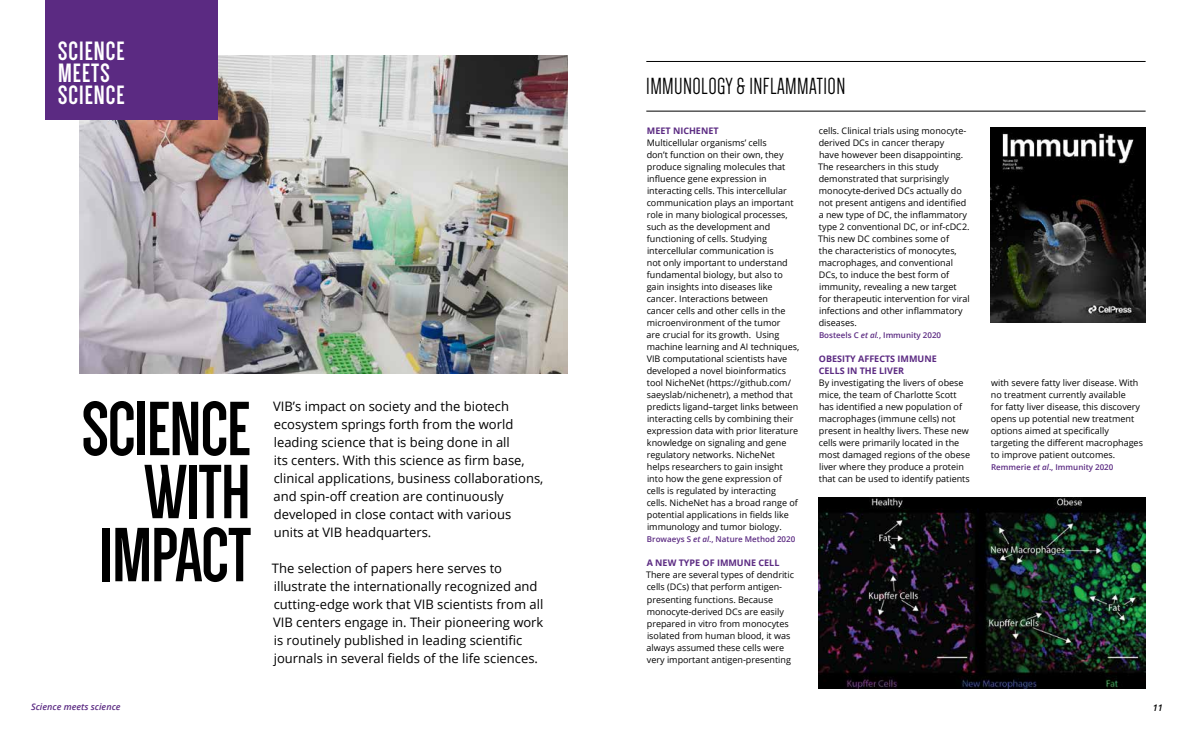
<style>
.page{position:relative;width:1191px;height:738px;background:#fff}
.page>*{position:absolute;margin:0;border:0;box-sizing:border-box;transform-origin:0 0}
.t1{font:700 79px/63px "Dense";letter-spacing:-.01em;color:#000;text-align:right}
.t2{font:700 27.3px/21.8px "Dense";letter-spacing:.04em;color:#fff}
.t3{font:24px "Dense";letter-spacing:.015em;color:#000}
.t4{font:13px/18px "Open Sans";color:#000}
.t5{font:9px/12px "Open Sans";color:#000}
.t6{font:700 9px/12px "Open Sans";color:#5b2a82}
.t7{font:italic 600 9px "Open Sans";color:#5b2a82}
.t8{font:italic 600 9px "Open Sans";color:#000}
.t9{font:600 8px "Open Sans";color:#5b2a82}
.s1{font-style:italic}
</style>
<div class="page">
<img style="left:80px;top:55px;width:487px;height:318px">
<div style="left:45px;top:0;width:172px;height:119px;background:#5b2a82"></div>
<img style="left:990px;top:127px;width:155px;height:195px">
<img style="left:818px;top:497px;width:327px;height:191px">
<hr style="left:646px;top:61px;width:499px;height:1px;background:#000">
<hr style="left:646px;top:111px;width:499px;height:1px;background:#000">
<h2 class="t2" style="left:58px;top:41px;width:68px">SCIENCE<br>MEETS<br>SCIENCE</h2>
<h1 class="t1" style="left:82px;top:398px;width:171px">SCIENCE<br>WITH<br>IMPACT</h1>
<p class="t4" style="left:273px;top:396px;width:272px">VIB’s impact on society and the biotech ecosystem springs forth from the world leading science that is being done in all<br>its centers. With this science as firm base, clinical applications, business collaborations, and spin-off creation are continuously developed in close contact with various units at VIB headquarters.</p>
<p class="t4" style="left:272px;top:558px;width:273px">The selection of papers here serves to illustrate the internationally recognized and cutting-edge work that VIB scientists from all VIB centers engage in. Their pioneering work is routinely published in leading scientific journals in several fields of the life sciences.</p>
<h3 class="t3" style="left:646px;top:74px;width:201px">IMMUNOLOGY &amp; INFLAMMATION</h3>
<p class="t6" style="left:647px;top:124px;width:73px">MEET NICHENET</p>
<p class="t5" style="left:646px;top:136px;width:154px">Multicellular organisms’ cells<br>don’t function on their own, they produce signaling molecules that influence gene expression in interacting cells. This intercellular communication plays an important role in many biological processes, such as the development and functioning of cells. Studying intercellular communication is<br>not only important to understand fundamental biology, but also to gain insights into diseases like cancer. Interactions between<br>cancer cells and other cells in the microenvironment of the tumor<br>are crucial for its growth. Using machine learning and AI techniques, VIB computational scientists have developed a novel bioinformatics tool NicheNet (https://github.com/ saeyslab/nichenetr), a method that predicts ligand–target links between interacting cells by combining their expression data with prior literature knowledge on signaling and gene regulatory networks. NicheNet helps researchers to gain insight into how the gene expression of cells is regulated by interacting<br>cells. NicheNet has a broad range of potential applications in fields like immunology and tumor biology.</p>
<p class="t9" style="left:647px;top:533px;width:150px">Browaeys S <span class="s1">et al</span>., Nature Method 2020</p>
<p class="t6" style="left:647px;top:556px;width:134px">A NEW TYPE OF IMMUNE CELL</p>
<p class="t5" style="left:646px;top:568px;width:149px">There are several types of dendritic cells (DCs) that perform antigen&shy;presenting functions. Because monocyte-derived DCs are easily prepared in vitro from monocytes isolated from human blood, it was always assumed these cells were very important antigen-presenting</p>
<p class="t5" style="left:818px;top:124px;width:153px">cells. Clinical trials using monocyte&shy;derived DCs in cancer therapy<br>have however been disappointing.<br>The researchers in this study demonstrated that surprisingly monocyte-derived DCs actually do not present antigens and identified a new type of DC, the inflammatory type 2 conventional DC, or inf-cDC2.<br>This new DC combines some of<br>the characteristics of monocytes, macrophages, and conventional<br>DCs, to induce the best form of immunity, revealing a new target for therapeutic intervention for viral infections and other inflammatory diseases.</p>
<p class="t9" style="left:819px;top:329px;width:124px">Bosteels C <span class="s1">et al.</span>, Immunity 2020</p>
<p class="t6" style="left:819px;top:352px;width:119px">OBESITY AFFECTS IMMUNE<br>CELLS IN THE LIVER</p>
<p class="t5" style="left:818px;top:376px;width:153px">By investigating the livers of obese mice, the team of Charlotte Scott has identified a new population of macrophages (immune cells) not present in healthy livers. These new cells were primarily located in the most damaged regions of the obese liver where they produce a protein that can be used to identify patients</p>
<p class="t5" style="left:990px;top:376px;width:154px">with severe fatty liver disease. With no treatment currently available<br>for fatty liver disease, this discovery opens up potential new treatment options aimed at specifically targeting the different macrophages to improve patient outcomes.</p>
<p class="t9" style="left:991px;top:461px;width:124px">Remmerie <span class="s1">et al</span>., Immunity 2020</p>
<p class="t7" style="left:31px;top:700px;width:91px">Science meets science</p>
<p class="t8" style="left:1153px;top:701px;width:11px">11</p>
</div>
